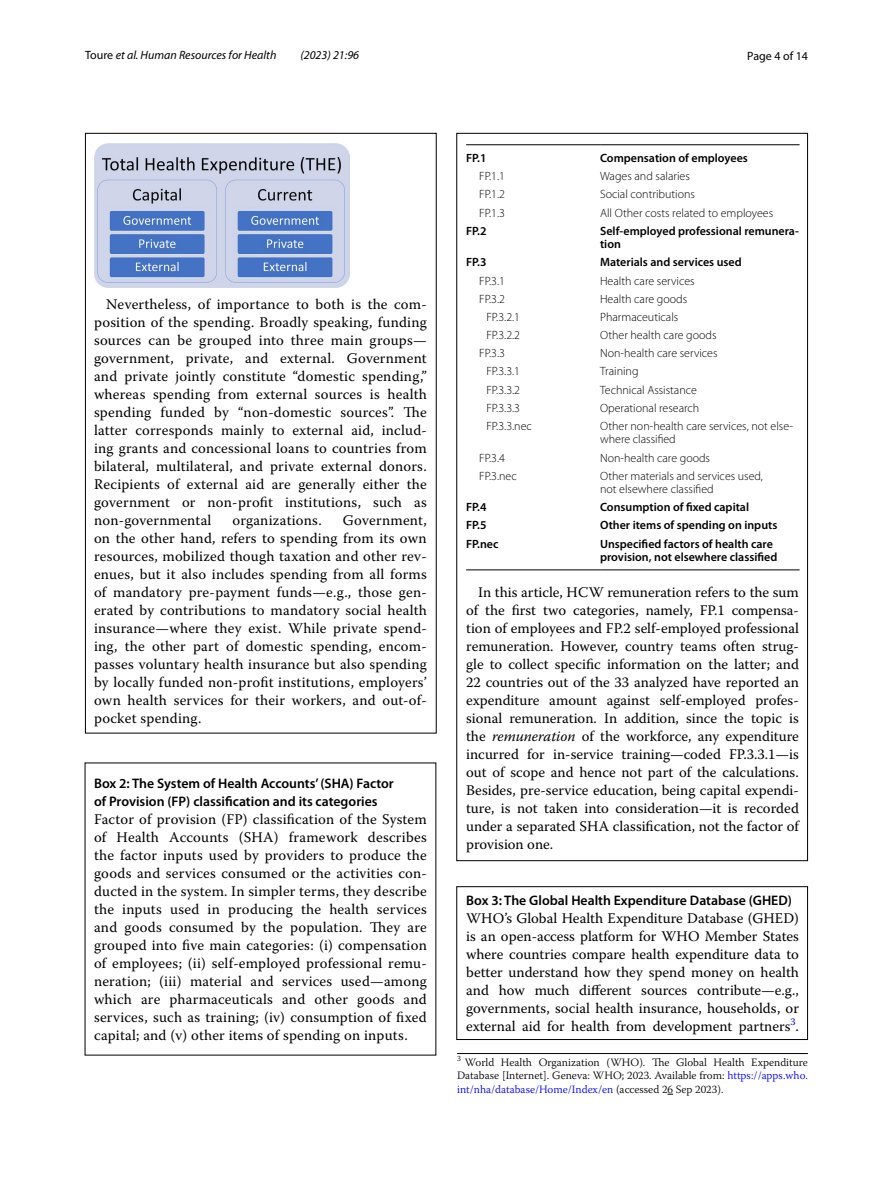
<style>
.page{position:relative;width:893px;height:1187px;background:#fff}
.page>*{position:absolute;margin:0;border:0;box-sizing:border-box;transform-origin:0 0}
.t1{font:14.7px/18px "Warnock Pro";letter-spacing:.015em;color:#000;text-align:justify}
.t2{font:600 13.8px/18px "Myriad Pro";color:#000}
.t3{font:300 12px/13.5px "Myriad Pro";color:#000}
.t4{font:600 12px/13.5px "Myriad Pro";color:#000}
.t5{font:italic 12px "Myriad Pro";color:#000}
.t6{font:12px "Myriad Pro";color:#000}
.t7{font:300 11.25px/13.5px "Warnock Pro";color:#000;text-align:justify}
.s1{font-style:normal}
.s2{font-style:italic}
.s3{color:#00f}
</style>
<div class="page">
<img style="left:94px;top:144px;width:255px;height:144px">
<hr style="left:466px;top:144px;width:134px;height:1px;background:#000">
<hr style="left:600px;top:144px;width:200px;height:1px;background:#000">
<hr style="left:466px;top:569px;width:134px;height:1px;background:#000">
<hr style="left:600px;top:569px;width:200px;height:1px;background:#000">
<hr style="left:457px;top:1053px;width:351px;height:1px;background:#000">
<div style="left:456px;top:886px;width:352px;height:153px;border:1px solid #000"></div>
<p class="t5" style="left:85px;top:48px;width:193px"><span class="s1">Toure</span> et al. Human Resources for Health</p>
<p class="t5" style="left:300px;top:48px;width:60px">(2023) 21:96</p>
<p class="t6" style="left:747px;top:48px;width:62px">Page 4 of 14</p>
<p class="t1" style="left:94px;top:295px;width:334px;text-indent:12px">Nevertheless, of importance to both is the com&shy;position of the spending. Broadly speaking, funding sources can be grouped into three main groups— government, private, and external. Government and private jointly constitute “domestic spending,” whereas spending from external sources is health spending funded by “non-domestic sources”. The latter corresponds mainly to external aid, includ&shy;ing grants and concessional loans to countries from bilateral, multilateral, and private external donors.<br>Recipients of external aid are generally either the government or non-profit institutions, such as non-governmental</p>
<p class="t1" style="left:94px;top:511px;width:334px;text-indent:249px">Government, on the other hand, refers to spending from its own resources, mobilized though taxation and other rev&shy;enues, but it also includes spending from all forms of mandatory pre-payment funds—e.g., those gen&shy;erated by contributions to mandatory social health insurance—where they exist. While private spend&shy;ing, the other part of domestic spending, encom&shy;passes voluntary health insurance but also spending by locally funded non-profit institutions, employers’ own health services for their workers, and out-of&shy;pocket spending.</p>
<p class="t1" style="left:232px;top:511px;width:91px">organizations.</p>
<p class="t2" style="left:94px;top:773px;width:301px">Box 2: The System of Health Accounts’ (SHA) Factor of Provision (FP) classification and its categories</p>
<p class="t1" style="left:94px;top:809px;width:334px">Factor of provision (FP) classification of the System of Health Accounts (SHA) framework describes the factor inputs used by providers to produce the goods and services consumed or the activities con&shy;ducted in the system. In simpler terms, they describe the inputs used in producing the health services and goods consumed by the population. They are grouped into five main categories: (i) compensation of employees; (ii) self-employed professional remu&shy;neration; (iii) material and services used—among which are pharmaceuticals and other goods and services, such as training; (iv) consumption of fixed capital; and (v) other items of spending on inputs.</p>
<p class="t4" style="left:466px;top:151px;width:22px">FP.1</p>
<p class="t4" style="left:600px;top:151px;width:149px">Compensation of employees</p>
<p class="t3" style="left:479px;top:170px;width:27px">FP.1.1</p>
<p class="t3" style="left:600px;top:170px;width:91px">Wages and salaries</p>
<p class="t3" style="left:479px;top:188px;width:27px">FP.1.2</p>
<p class="t3" style="left:600px;top:188px;width:97px">Social contributions</p>
<p class="t3" style="left:479px;top:206px;width:27px">FP.1.3</p>
<p class="t3" style="left:600px;top:206px;width:175px">All Other costs related to employees</p>
<p class="t4" style="left:466px;top:224px;width:22px">FP.2</p>
<p class="t4" style="left:600px;top:224px;width:200px">Self-employed professional remunera&shy;tion</p>
<p class="t4" style="left:466px;top:255px;width:22px">FP.3</p>
<p class="t4" style="left:600px;top:255px;width:143px">Materials and services used</p>
<p class="t3" style="left:479px;top:274px;width:27px">FP.3.1</p>
<p class="t3" style="left:600px;top:274px;width:96px">Health care services</p>
<p class="t3" style="left:479px;top:292px;width:27px">FP.3.2</p>
<p class="t3" style="left:600px;top:292px;width:89px">Health care goods</p>
<p class="t3" style="left:486px;top:310px;width:35px">FP.3.2.1</p>
<p class="t3" style="left:600px;top:310px;width:80px">Pharmaceuticals</p>
<p class="t3" style="left:486px;top:328px;width:35px">FP.3.2.2</p>
<p class="t3" style="left:600px;top:328px;width:118px">Other health care goods</p>
<p class="t3" style="left:479px;top:346px;width:27px">FP.3.3</p>
<p class="t3" style="left:600px;top:346px;width:119px">Non-health care services</p>
<p class="t3" style="left:486px;top:365px;width:35px">FP.3.3.1</p>
<p class="t3" style="left:600px;top:365px;width:40px">Training</p>
<p class="t3" style="left:486px;top:383px;width:35px">FP.3.3.2</p>
<p class="t3" style="left:600px;top:383px;width:98px">Technical Assistance</p>
<p class="t3" style="left:486px;top:401px;width:35px">FP.3.3.3</p>
<p class="t3" style="left:600px;top:401px;width:101px">Operational research</p>
<p class="t3" style="left:486px;top:419px;width:47px">FP.3.3.nec</p>
<p class="t3" style="left:600px;top:419px;width:194px">Other non-health care services, not else&shy;where classified</p>
<p class="t3" style="left:479px;top:451px;width:27px">FP.3.4</p>
<p class="t3" style="left:600px;top:451px;width:112px">Non-health care goods</p>
<p class="t3" style="left:479px;top:469px;width:39px">FP.3.nec</p>
<p class="t3" style="left:600px;top:469px;width:164px">Other materials and services used, not elsewhere classified</p>
<p class="t4" style="left:466px;top:500px;width:22px">FP.4</p>
<p class="t4" style="left:600px;top:500px;width:151px">Consumption of fixed capital</p>
<p class="t4" style="left:466px;top:518px;width:22px">FP.5</p>
<p class="t4" style="left:600px;top:518px;width:179px">Other items of spending on inputs</p>
<p class="t4" style="left:466px;top:536px;width:34px">FP.nec</p>
<p class="t4" style="left:600px;top:536px;width:179px">Unspecified factors of health care provision, not elsewhere classified</p>
<p class="t1" style="left:466px;top:583px;width:334px;text-indent:12px">In this article, HCW remuneration refers to the sum of the first two categories, namely, FP.1 compensa&shy;tion of employees and FP.2 self-employed professional remuneration. However, country teams often strug&shy;gle to collect specific information on the latter; and 22 countries out of the 33 analyzed have reported an expenditure amount against self-employed profes&shy;sional remuneration. In addition, since the topic is the <span class="s2">remuneration</span> of the workforce, any expenditure incurred for in-service training—coded FP.3.3.1—is out of scope and hence not part of the calculations.<br>Besides, pre-service education, being capital expendi&shy;ture, is not taken into consideration—it is recorded under a separated SHA classification, not the factor of provision one.</p>
<p class="t2" style="left:466px;top:890px;width:327px">Box 3: The Global Health Expenditure Database (GHED)</p>
<p class="t1" style="left:466px;top:908px;width:334px">WHO’s Global Health Expenditure Database (GHED) is an open-access platform for WHO Member States where countries compare health expenditure data to better understand how they spend money on health and how much different sources contribute—e.g., governments, social health insurance, households, or external aid for health from development partners<sup>3</sup>.</p>
<p class="t7" style="left:457px;top:1055px;width:352px"><sup>3</sup> World Health Organization (WHO). The Global Health Expenditure Database [Internet]. Geneva: WHO; 2023. Available from: <span class="s3">https://apps.who. int/nha/database/Home/Index/en</span> (accessed 26 Sep 2023).</p>
</div>
